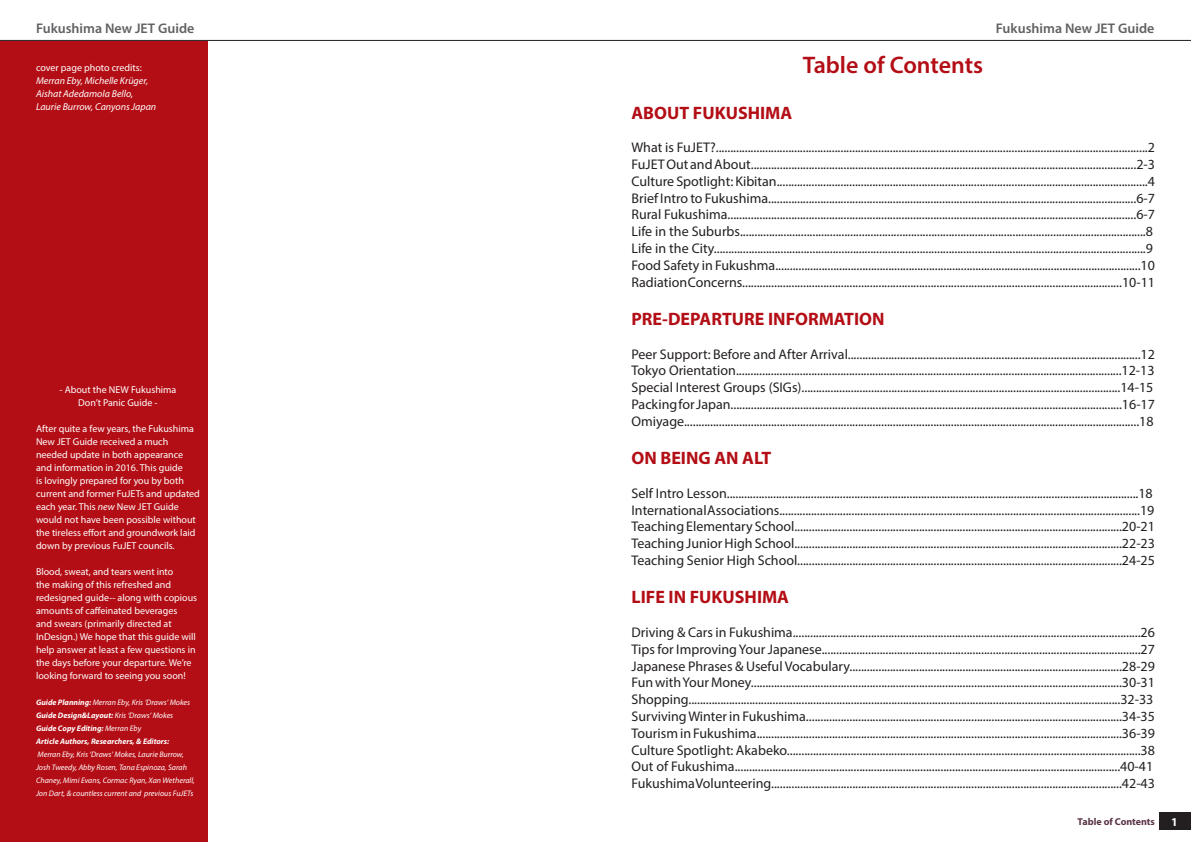
<style>
.page{position:relative;width:1191px;height:842px;background:#fff}
.page>*{position:absolute;margin:0;border:0;box-sizing:border-box;transform-origin:0 0}
.Head_1{font:600 24px "Myriad Pro";color:#b30e15}
.t1{font:700 18px "Myriad Pro";color:#b30e15}
.t2{font:14px "Myriad Pro";color:#231f20}
.Subheading{font:600 14px "Myriad Pro";color:#616164}
.t3{font:700 12px "Myriad Pro";color:#fff}
.Body_reverse{font:10px/13px "Myriad Pro";color:#fff}
.Body_reverse-2{font:italic 10px "Myriad Pro";color:#fff}
.t4{font:700 10px "Myriad Pro";color:#593446}
.Body_reverse-3{font:italic 8px/13px "Myriad Pro";color:#fff}
.Body_reverse-4{font:italic 700 8px "Myriad Pro";color:#fff}
.s1{font-style:italic}
.s2{font-weight:700}
.s3{font-weight:400}
</style>
<div class="page">
<div style="left:0;top:16px;width:207px;height:826px;background:#b30e15"></div>
<svg style="left:0;top:16px;width:1191px;height:25px"></svg>
<div style="left:1159px;top:812px;width:32px;height:18px;background:#231f20"></div>
<p class="Subheading" style="left:36px;top:20px;width:160px">Fukushima New JET Guide</p>
<p class="Body_reverse" style="left:36px;top:61px;width:107px">cover page photo credits:</p>
<p class="Body_reverse-2" style="left:36px;top:74px;width:114px">Merran Eby, Michelle Krüger,</p>
<p class="Body_reverse-2" style="left:36px;top:87px;width:99px">Aishat Adedamola Bello,</p>
<p class="Body_reverse-2" style="left:36px;top:100px;width:122px">Laurie Burrow, Canyons Japan</p>
<p class="Body_reverse" style="left:60px;top:383px;width:118px">- About the NEW Fukushima</p>
<p class="Body_reverse" style="left:78px;top:396px;width:81px">Don’t Panic Guide -</p>
<p class="Body_reverse" style="left:36px;top:422px;width:165px">After quite a few years, the Fukushima New JET Guide received a much needed update in both appearance and information in 2016. This guide<br>is lovingly prepared for you by both current and former FuJETs and updated each year. This <span class="s1">new</span> New JET Guide would not have been possible without the tireless effort and groundwork laid down by previous FuJET councils.</p>
<p class="Body_reverse" style="left:36px;top:565px;width:163px">Blood, sweat, and tears went into<br>the making of this refreshed and redesigned guide-- along with copious amounts of caffeinated beverages<br>and swears (primarily directed at InDesign.) We hope that this guide will help answer at least a few questions in the days before your departure. We’re looking forward to seeing you soon!</p>
<p class="Body_reverse-3" style="left:36px;top:696px;width:156px"><span class="s2">Guide Planning:</span> Merran Eby, Kris ‘Draws’ Mokes</p>
<p class="Body_reverse-4" style="left:36px;top:710px;width:139px">Guide Design&amp;Layout: <span class="s3">Kris ‘Draws’ Mokes</span></p>
<p class="Body_reverse-4" style="left:36px;top:723px;width:107px">Guide Copy Editing: <span class="s3">Merran Eby</span></p>
<p class="Body_reverse-4" style="left:36px;top:736px;width:135px">Article Authors, Researchers, &amp; Editors:</p>
<p class="Body_reverse-3" style="left:37px;top:748px;width:148px">Merran Eby, Kris ‘Draws’ Mokes, Laurie Burrow,</p>
<p class="Body_reverse-3" style="left:36px;top:761px;width:160px">Josh Tweedy, Abby Rosen, Tana Espinoza, Sarah<br>Chaney, Mimi Evans, Cormac Ryan, Xan Wetherall,<br>Jon Dart, &amp; countless current and previous FuJETs</p>
<p class="Head_1" style="left:802px;top:49px;width:182px">Table of Contents</p>
<p class="Subheading" style="left:996px;top:20px;width:160px">Fukushima New JET Guide</p>
<p class="t1" style="left:631px;top:101px;width:162px">ABOUT FUKUSHIMA</p>
<p class="t2" style="left:631px;top:139px;width:525px">What is FuJET?.....................................................................................................................................................2</p>
<p class="t2" style="left:631px;top:156px;width:525px">FuJET Out and About.....................................................................................................................................2-3</p>
<p class="t2" style="left:631px;top:172px;width:525px">Culture Spotlight: Kibitan................................................................................................................................4</p>
<p class="t2" style="left:631px;top:189px;width:525px">Brief Intro to Fukushima...............................................................................................................................6-7</p>
<p class="t2" style="left:631px;top:206px;width:525px">Rural Fukushima.............................................................................................................................................6-7</p>
<p class="t2" style="left:631px;top:223px;width:523px">Life in the Suburbs............................................................................................................................................8</p>
<p class="t2" style="left:631px;top:240px;width:523px">Life in the City.....................................................................................................................................................9</p>
<p class="t2" style="left:631px;top:256px;width:525px">Food Safety in Fukushma..............................................................................................................................10</p>
<p class="t2" style="left:631px;top:273px;width:525px">Radiation Concerns...................................................................................................................................10-11</p>
<p class="t1" style="left:631px;top:307px;width:255px">PRE-DEPARTURE INFORMATION</p>
<p class="t2" style="left:631px;top:345px;width:525px">Peer Support: Before and After Arrival.....................................................................................................12</p>
<p class="t2" style="left:631px;top:362px;width:524px">Tokyo Orientation.....................................................................................................................................12-13</p>
<p class="t2" style="left:631px;top:379px;width:523px">Special Interest Groups (SIGs)..............................................................................................................14-15</p>
<p class="t2" style="left:631px;top:396px;width:525px">Packing for Japan.......................................................................................................................................16-17</p>
<p class="t2" style="left:631px;top:412px;width:523px">Omiyage.............................................................................................................................................................18</p>
<p class="t1" style="left:631px;top:446px;width:141px">ON BEING AN ALT</p>
<p class="t2" style="left:631px;top:484px;width:523px">Self Intro Lesson..............................................................................................................................................18</p>
<p class="t2" style="left:631px;top:501px;width:524px">International Associations.............................................................................................................................19</p>
<p class="t2" style="left:631px;top:518px;width:525px">Teaching Elementary School.................................................................................................................20-21</p>
<p class="t2" style="left:631px;top:535px;width:525px">Teaching Junior High School.................................................................................................................22-23</p>
<p class="t2" style="left:631px;top:552px;width:525px">Teaching Senior High School................................................................................................................24-25</p>
<p class="t1" style="left:631px;top:586px;width:159px">LIFE IN FUKUSHIMA</p>
<p class="t2" style="left:631px;top:624px;width:525px">Driving &amp; Cars in Fukushima........................................................................................................................26</p>
<p class="t2" style="left:631px;top:640px;width:525px">Tips for Improving Your Japanese..............................................................................................................27</p>
<p class="t2" style="left:631px;top:657px;width:525px">Japanese Phrases &amp; Useful Vocabulary..............................................................................................28-29</p>
<p class="t2" style="left:631px;top:674px;width:525px">Fun with Your Money................................................................................................................................30-31</p>
<p class="t2" style="left:631px;top:691px;width:523px">Shopping.....................................................................................................................................................32-33</p>
<p class="t2" style="left:631px;top:708px;width:525px">Surviving Winter in Fukushima.............................................................................................................34-35</p>
<p class="t2" style="left:631px;top:724px;width:525px">Tourism in Fukushima..............................................................................................................................36-39</p>
<p class="t2" style="left:631px;top:741px;width:525px">Culture Spotlight: Akabeko..........................................................................................................................38</p>
<p class="t2" style="left:631px;top:758px;width:523px">Out of Fukushima.....................................................................................................................................40-41</p>
<p class="t2" style="left:631px;top:775px;width:525px">Fukushima Volunteering.........................................................................................................................42-43</p>
<p class="t4" style="left:1077px;top:815px;width:79px">Table of Contents</p>
<p class="t3" style="left:1171px;top:814px;width:8px">1</p>
</div>
